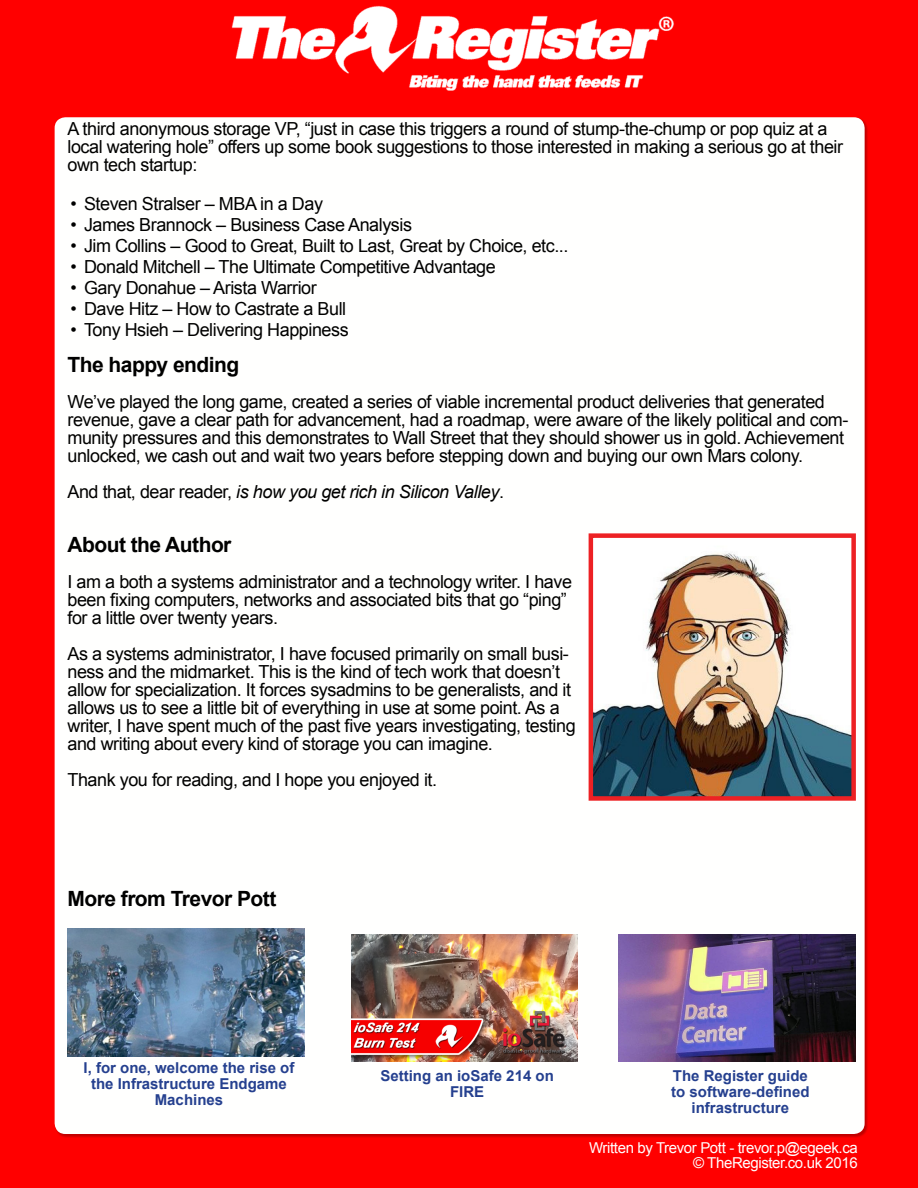
<style>
.page{position:relative;width:918px;height:1188px;background:#fff}
.page>*{position:absolute;margin:0;border:0;box-sizing:border-box;transform-origin:0 0}
.t1{font:700 21px "Arial";letter-spacing:-.025em;color:#000}
.t2{font:18px/18px "Arial";letter-spacing:-.025em;color:#000}
.t3{font:italic 18px "Arial";letter-spacing:-.025em;color:#000}
.t4{font:700 15px/16px "Arial";color:#25408f;text-align:center}
.t5{font:15px/15px "Arial";letter-spacing:-.025em;color:#fff;text-align:right}
.s1{font-style:normal}
</style>
<div class="page">
<img style="left:1px;top:1px;width:917px;height:1187px">
<div style="left:55px;top:117px;width:810px;height:1017px;background:#fffffe;border-radius:11px"></div>
<img style="left:594px;top:553px;width:257px;height:243px">
<div style="left:589px;top:533px;width:267px;height:268px;border:4px solid #ed2124"></div>
<img style="left:68px;top:929px;width:236px;height:127px">
<img style="left:351px;top:935px;width:226px;height:127px">
<img style="left:619px;top:935px;width:237px;height:127px">
<p class="t2" style="left:68px;top:119px;width:777px">A third anonymous storage VP, “just in case this triggers a round of stump-the-chump or pop quiz at a local watering hole” offers up some book suggestions to those interested in making a serious go at their own tech startup:</p>
<p class="t2" style="left:71px;top:194px;width:254px">• Steven Stralser – MBA in a Day</p>
<p class="t2" style="left:71px;top:215px;width:343px">• James Brannock – Business Case Analysis</p>
<p class="t2" style="left:71px;top:236px;width:500px">• Jim Collins – Good to Great, Built to Last, Great by Choice, etc...</p>
<p class="t2" style="left:71px;top:257px;width:427px">• Donald Mitchell – The Ultimate Competitive Advantage</p>
<p class="t2" style="left:71px;top:279px;width:248px">• Gary Donahue – Arista Warrior</p>
<p class="t2" style="left:71px;top:300px;width:277px">• Dave Hitz – How to Castrate a Bull</p>
<p class="t2" style="left:71px;top:321px;width:280px">• Tony Hsieh – Delivering Happiness</p>
<p class="t1" style="left:68px;top:350px;width:173px">The happy ending</p>
<p class="t2" style="left:68px;top:392px;width:782px">We’ve played the long game, created a series of viable incremental product deliveries that generated revenue, gave a clear path for advancement, had a roadmap, were aware of the likely political and com&shy;munity pressures and this demonstrates to Wall Street that they should shower us in gold. Achievement unlocked, we cash out and wait two years before stepping down and buying our own Mars colony.</p>
<p class="t3" style="left:68px;top:480px;width:438px"><span class="s1">And that, dear reader,</span> is how you get rich in Silicon Valley<span class="s1">.</span></p>
<p class="t1" style="left:68px;top:530px;width:165px">About the Author</p>
<p class="t2" style="left:68px;top:572px;width:506px">I am a both a systems administrator and a technology writer. I have been fixing computers, networks and associated bits that go “ping” for a little over twenty years.</p>
<p class="t2" style="left:68px;top:644px;width:510px">As a systems administrator, I have focused primarily on small busi&shy;ness and the midmarket. This is the kind of tech work that doesn’t allow for specialization. It forces sysadmins to be generalists, and it allows us to see a little bit of everything in use at some point. As a writer, I have spent much of the past five years investigating, testing and writing about every kind of storage you can imagine.</p>
<p class="t2" style="left:68px;top:770px;width:371px">Thank you for reading, and I hope you enjoyed it.</p>
<p class="t1" style="left:68px;top:884px;width:210px">More from Trevor Pott</p>
<p class="t4" style="left:84px;top:1060px;width:212px">I, for one, welcome the rise of the Infrastructure Endgame<br>Machines</p>
<p class="t4" style="left:380px;top:1068px;width:175px">Setting an ioSafe 214 on<br>FIRE</p>
<p class="t4" style="left:671px;top:1068px;width:140px">The Register guide to software-defined infrastructure</p>
<p class="t5" style="left:589px;top:1140px;width:270px">Written by Trevor Pott - trevor.p@egeek.ca © TheRegister.co.uk 2016</p>
</div>
